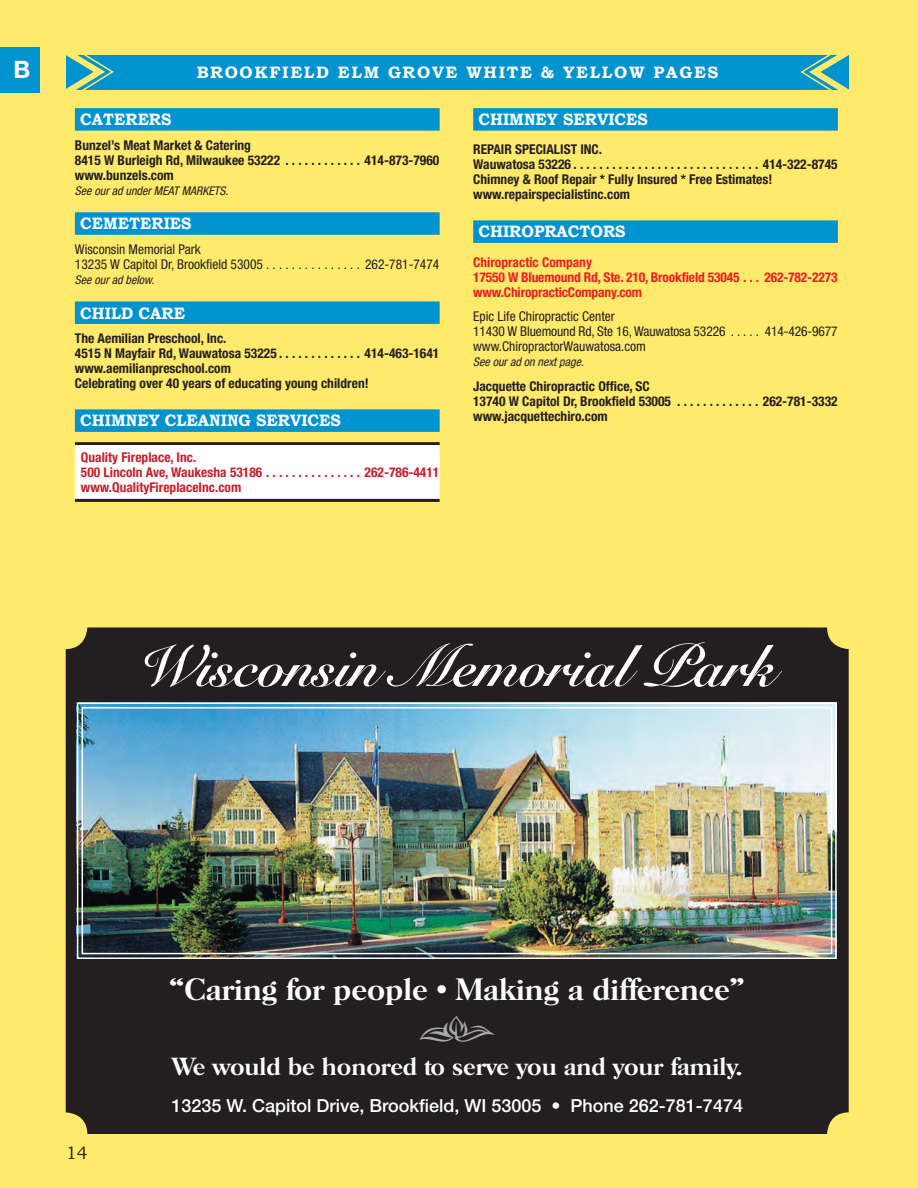
<style>
.page{position:relative;width:918px;height:1188px;background:#ffea6b}
.page>*{position:absolute;margin:0;border:0;box-sizing:border-box;transform-origin:0 0}
.t1{font:58.5px "Snell Roundhand Bold Script";color:#fff}
.t2{font:48px "Type Embellishments One Plain";color:#a8a9ad}
.t3{font:500 30px "Horsha";color:#fff}
.t4{font:500 24px "Horsha";color:#fff}
.t5{font:700 24px "Helvetica Neue LT Std";color:#fff}
.t6{font:500 18px "Helvetica Neue LT Std";color:#fff}
.t7{font:18px "Bookman Old Style";color:#231f20}
.category{font:700 16.5px "Bookman Old Style";color:#fff;scale:.95 1}
.category-2{font:700 16.5px "Bookman Old Style";letter-spacing:.1em;color:#fff}
.Bold_Listing_SA{font:700 condensed 13.5px/15px "Helvetica Neue LT Std";color:#231f20}
.Regular_Listing_SA{font:condensed 13.5px/15px "Helvetica Neue LT Std";color:#231f20}
.Regular_Listing_SA-2{font:700 condensed 13.5px/15px "Helvetica Neue LT Std";letter-spacing:-.01em;color:#ee1d23}
.Boxed_Red_AB{font:700 condensed 13.5px "Helvetica Neue LT Std";color:#c4202a}
.Boxed_Red_B{font:700 condensed 13.5px "Helvetica Neue LT Std";color:#c4202a}
.Boxed_Red_A{font:700 condensed 13.5px "Helvetica Neue LT Std";color:#c4202a}
.See_ad_on_page{font:italic condensed 12px "Helvetica Neue LT Std";color:#231f20}
</style>
<div class="page">
<div style="left:66px;top:55px;width:783px;height:34px;background:#0093d0"></div>
<svg style="left:66px;top:55px;width:49px;height:35px"></svg>
<svg style="left:799px;top:55px;width:50px;height:35px"></svg>
<div style="left:75px;top:108px;width:365px;height:23px;background:#0093d0"></div>
<div style="left:75px;top:212px;width:365px;height:23px;background:#0093d0"></div>
<div style="left:75px;top:301px;width:365px;height:23px;background:#0093d0"></div>
<div style="left:75px;top:409px;width:365px;height:23px;background:#0093d0"></div>
<hr style="left:75px;top:442px;width:365px;height:3px;background:#231f20">
<div style="left:75px;top:445px;width:365px;height:23px;background:#fff"></div>
<div style="left:75px;top:456px;width:365px;height:27px;background:#fff"></div>
<div style="left:75px;top:480px;width:365px;height:20px;background:#fff"></div>
<hr style="left:75px;top:499px;width:365px;height:3px;background:#231f20">
<div style="left:473px;top:108px;width:365px;height:23px;background:#0093d0"></div>
<div style="left:473px;top:220px;width:365px;height:23px;background:#0093d0"></div>
<div style="left:0;top:48px;width:40px;height:45px;background:#0093d0"></div>
<div style="left:67px;top:629px;width:780px;height:503px;background:#231f20;border-radius:22px"></div>
<div style="left:66px;top:627px;width:783px;height:507px;border:3px solid #231f20;border-radius:22px"></div>
<img style="left:80px;top:705px;width:754px;height:251px">
<div style="left:77px;top:702px;width:760px;height:257px;border:2px solid #fff"></div>
<div style="left:82px;top:707px;width:750px;height:247px;border:2px solid #fff"></div>
<p class="t5" style="left:13px;top:54px;width:18px">B</p>
<p class="category-2" style="left:197px;top:63px;width:523px">BROOKFIELD ELM GROVE WHITE &amp; YELLOW PAGES</p>
<p class="category" style="left:80px;top:110px;width:98px">CATERERS</p>
<p class="Bold_Listing_SA" style="left:75px;top:137px;width:210px">Bunzel’s Meat Market &amp; Catering<br>8415 W Burleigh Rd, Milwaukee 53222 .............</p>
<p class="Bold_Listing_SA" style="left:365px;top:152px;width:76px">414-873-7960</p>
<p class="Bold_Listing_SA" style="left:75px;top:167px;width:100px">www.bunzels.com</p>
<p class="See_ad_on_page" style="left:75px;top:184px;width:155px">See our ad under MEAT MARKETS.</p>
<p class="category" style="left:80px;top:214px;width:119px">CEMETERIES</p>
<p class="Regular_Listing_SA" style="left:75px;top:242px;width:366px">Wisconsin Memorial Park<br>13235 W Capitol Dr, Brookfield 53005 . . . . . . . . . . . . . . . 262-781-7474</p>
<p class="See_ad_on_page" style="left:75px;top:273px;width:81px">See our ad below.</p>
<p class="category" style="left:80px;top:303px;width:112px">CHILD CARE</p>
<p class="Bold_Listing_SA" style="left:75px;top:331px;width:209px">The Aemilian Preschool, Inc.<br>4515 N Mayfair Rd, Wauwatosa 53225 .............</p>
<p class="Bold_Listing_SA" style="left:365px;top:346px;width:76px">414-463-1641</p>
<p class="Bold_Listing_SA" style="left:75px;top:361px;width:158px">www.aemilianpreschool.com</p>
<p class="Bold_Listing_SA" style="left:75px;top:376px;width:295px">Celebrating over 40 years of educating young children!</p>
<p class="category" style="left:80px;top:411px;width:276px">CHIMNEY CLEANING SERVICES</p>
<p class="Boxed_Red_A" style="left:81px;top:449px;width:117px">Quality Fireplace, Inc.</p>
<p class="Boxed_Red_AB" style="left:81px;top:464px;width:186px">500 Lincoln Ave, Waukesha 53186 ................</p>
<p class="Boxed_Red_AB" style="left:365px;top:464px;width:76px">262-786-4411</p>
<p class="Boxed_Red_B" style="left:81px;top:479px;width:162px">www.QualityFireplaceInc.com</p>
<p class="category" style="left:479px;top:110px;width:180px">CHIMNEY SERVICES</p>
<p class="Bold_Listing_SA" style="left:473px;top:142px;width:130px">REPAIR SPECIALIST INC.<br>Wauwatosa 53226 .............................</p>
<p class="Bold_Listing_SA" style="left:473px;top:157px;width:366px;text-indent:290px">414-322-8745<br>Chimney &amp; Roof Repair * Fully Insured * Free Estimates! www.repairspecialistinc.com</p>
<p class="category" style="left:479px;top:222px;width:156px">CHIROPRACTORS</p>
<p class="Regular_Listing_SA-2" style="left:473px;top:254px;width:270px">Chiropractic Company<br>17550 W Bluemound Rd, Ste. 210, Brookfield 53045 ....</p>
<p class="Regular_Listing_SA-2" style="left:764px;top:269px;width:75px">262-782-2273</p>
<p class="Regular_Listing_SA-2" style="left:473px;top:284px;width:170px">www.ChiropracticCompany.com</p>
<p class="Regular_Listing_SA" style="left:473px;top:309px;width:366px">Epic Life Chiropractic Center<br>11430 W Bluemound Rd, Ste 16, Wauwatosa 53226 . . . . . 414-426-9677 www.ChiropractorWauwatosa.com</p>
<p class="See_ad_on_page" style="left:473px;top:355px;width:112px">See our ad on next page.</p>
<p class="Bold_Listing_SA" style="left:473px;top:378px;width:202px">Jacquette Chiropractic Office, SC<br>13740 W Capitol Dr, Brookfield 53005 ..............</p>
<p class="Bold_Listing_SA" style="left:763px;top:393px;width:76px">262-781-3332</p>
<p class="Bold_Listing_SA" style="left:473px;top:408px;width:136px">www.jacquettechiro.com</p>
<p class="t1" style="left:139px;top:631px;width:638px">Wisconsin Memorial Park</p>
<h3 class="t7" style="left:66px;top:1142px;width:24px">14</h3>
<p class="t3" style="left:170px;top:971px;width:577px">“Caring for people • Making a difference”</p>
<p class="t2" style="left:418px;top:1010px;width:81px">ƒ</p>
<p class="t4" style="left:172px;top:1052px;width:572px">We would be honored to serve you and your family.</p>
<p class="t6" style="left:171px;top:1095px;width:573px">13235 W. Capitol Drive, Brookfield, WI 53005 • Phone 262-781-7474</p>
</div>
